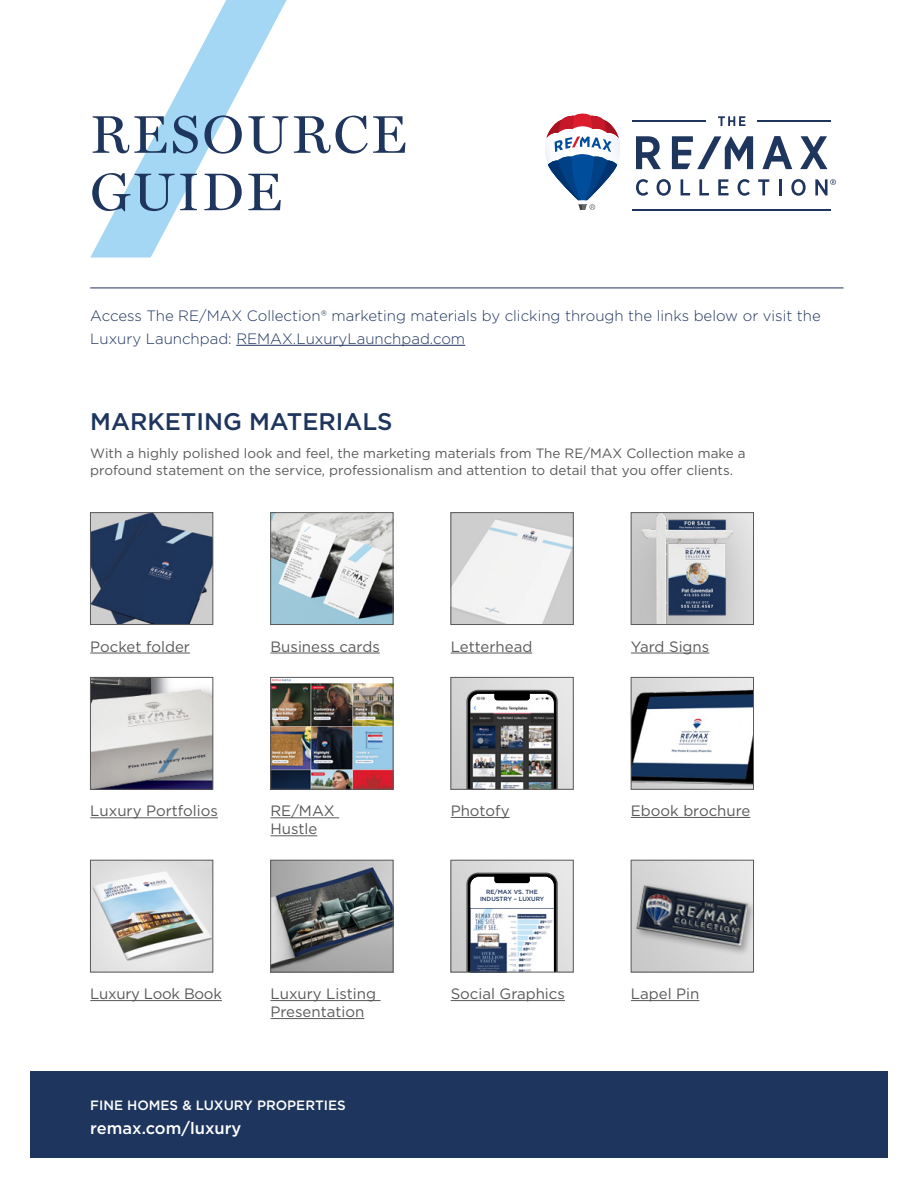
<style>
.page{position:relative;width:918px;height:1188px;background:#fff}
.page>*{position:absolute;margin:0;border:0;box-sizing:border-box;transform-origin:0 0}
.t1{font:53.4px/57.4px "Miller Display";letter-spacing:.05em;color:#1e355e}
.t2{font:500 24px "Gotham";color:#1e355e}
.t3{font:500 16.5px "Gotham";color:#fff}
.t4{font:15px/18px "Gotham";color:#595959}
.t5{font:300 15px/22.5px "Gotham";color:#1e355e}
.t6{font:15px "Gotham";letter-spacing:-.02em;color:#595959}
.t7{font:13.5px/16.5px "Gotham";color:#595959}
.t8{font:500 13.5px "Gotham";color:#fff}
.t9{font:500 6px/7.2px "Gotham";color:#1e355e;text-align:center}
</style>
<div class="page">
<div style="left:30px;top:1071px;width:858px;height:87px;background:#1e355e"></div>
<hr style="left:632px;top:209px;width:199px;height:2px;background:#1e355e">
<hr style="left:632px;top:120px;width:74px;height:2px;background:#1e355e">
<hr style="left:757px;top:120px;width:74px;height:2px;background:#1e355e">
<svg style="left:718px;top:116px;width:27px;height:10px"></svg>
<svg style="left:636px;top:136px;width:25px;height:33px"></svg>
<svg style="left:762px;top:136px;width:30px;height:33px"></svg>
<svg style="left:800px;top:136px;width:28px;height:33px"></svg>
<svg style="left:672px;top:136px;width:81px;height:33px"></svg>
<svg style="left:636px;top:179px;width:12px;height:17px"></svg>
<svg style="left:657px;top:179px;width:14px;height:17px"></svg>
<svg style="left:681px;top:179px;width:9px;height:16px"></svg>
<svg style="left:699px;top:179px;width:10px;height:16px"></svg>
<svg style="left:718px;top:179px;width:11px;height:16px"></svg>
<svg style="left:738px;top:179px;width:12px;height:17px"></svg>
<svg style="left:758px;top:179px;width:11px;height:16px"></svg>
<svg style="left:779px;top:179px;width:2px;height:16px"></svg>
<svg style="left:791px;top:179px;width:15px;height:17px"></svg>
<svg style="left:815px;top:179px;width:21px;height:16px"></svg>
<svg style="left:545px;top:113px;width:75px;height:97px"></svg>
<svg style="left:90px;top:0;width:197px;height:258px"></svg>
<img style="left:92px;top:514px;width:119px;height:109px">
<div style="left:90px;top:512px;width:123px;height:113px;border:1px solid #595959"></div>
<hr style="left:90px;top:653px;width:100px;height:1px;background:#595959">
<img style="left:272px;top:514px;width:119px;height:109px">
<div style="left:270px;top:512px;width:123px;height:113px;border:1px solid #595959"></div>
<hr style="left:270px;top:653px;width:110px;height:1px;background:#595959">
<img style="left:453px;top:514px;width:118px;height:109px">
<div style="left:451px;top:512px;width:122px;height:113px;border:1px solid #595959"></div>
<hr style="left:451px;top:653px;width:81px;height:1px;background:#595959">
<img style="left:92px;top:679px;width:119px;height:108px">
<div style="left:90px;top:677px;width:123px;height:112px;border:1px solid #595959"></div>
<hr style="left:90px;top:817px;width:128px;height:1px;background:#595959">
<img style="left:92px;top:862px;width:119px;height:108px">
<div style="left:90px;top:860px;width:123px;height:112px;border:1px solid #595959"></div>
<img style="left:272px;top:862px;width:119px;height:108px">
<div style="left:270px;top:860px;width:123px;height:112px;border:1px solid #595959"></div>
<div style="left:633px;top:882px;width:121px;height:74px;background:#000;opacity:.3"></div>
<img style="left:636px;top:885px;width:112px;height:62px">
<div style="left:631px;top:860px;width:123px;height:112px;border:1px solid #595959"></div>
<hr style="left:90px;top:1000px;width:132px;height:1px;background:#595959">
<hr style="left:270px;top:1000px;width:111px;height:1px;background:#595959">
<hr style="left:270px;top:1018px;width:94px;height:1px;background:#595959">
<hr style="left:631px;top:1000px;width:68px;height:1px;background:#595959">
<div style="left:631px;top:513px;width:123px;height:112px;background:#000;opacity:.2"></div>
<div style="left:631px;top:512px;width:123px;height:113px;border:1px solid #595959"></div>
<hr style="left:631px;top:653px;width:78px;height:1px;background:#595959">
<hr style="left:270px;top:817px;width:69px;height:1px;background:#595959">
<hr style="left:270px;top:835px;width:47px;height:1px;background:#595959">
<img style="left:272px;top:679px;width:119px;height:108px">
<div style="left:270px;top:677px;width:123px;height:112px;border:1px solid #595959"></div>
<hr style="left:90px;top:288px;width:754px;height:1px;background:#1e355e">
<hr style="left:236px;top:345px;width:229px;height:1px;background:#1e355e">
<hr style="left:451px;top:817px;width:59px;height:1px;background:#595959">
<img style="left:466px;top:690px;width:92px;height:97px">
<div style="left:451px;top:677px;width:122px;height:112px;border:1px solid #595959"></div>
<hr style="left:631px;top:817px;width:119px;height:1px;background:#595959">
<img style="left:633px;top:679px;width:119px;height:108px">
<div style="left:631px;top:677px;width:123px;height:112px;border:1px solid #595959"></div>
<hr style="left:451px;top:1000px;width:114px;height:1px;background:#595959">
<svg style="left:466px;top:873px;width:92px;height:97px"></svg>
<div style="left:451px;top:860px;width:122px;height:112px;border:1px solid #595959"></div>
<h1 class="t1" style="left:90px;top:106px;width:318px">RESOURCE<br>GUIDE</h1>
<p class="t5" style="left:90px;top:304px;width:732px">Access The RE/MAX Collection® marketing materials by clicking through the links below or visit the<br>Luxury Launchpad: REMAX.LuxuryLaunchpad.com</p>
<h2 class="t2" style="left:90px;top:406px;width:304px">MARKETING MATERIALS</h2>
<p class="t7" style="left:90px;top:445px;width:657px">With a highly polished look and feel, the marketing materials from The RE/MAX Collection make a profound statement on the service, professionalism and attention to detail that you offer clients.</p>
<p class="t4" style="left:90px;top:637px;width:101px">Pocket folder</p>
<p class="t4" style="left:270px;top:637px;width:111px">Business cards</p>
<p class="t4" style="left:451px;top:637px;width:83px">Letterhead</p>
<p class="t4" style="left:631px;top:637px;width:80px">Yard Signs</p>
<p class="t4" style="left:90px;top:802px;width:129px">Luxury Portfolios</p>
<p class="t4" style="left:270px;top:802px;width:66px">RE/MAX<br>Hustle</p>
<p class="t4" style="left:451px;top:801px;width:60px">Photofy</p>
<p class="t4" style="left:631px;top:801px;width:121px">Ebook brochure</p>
<p class="t9" style="left:480px;top:888px;width:66px">RE/MAX VS. THE<br>INDUSTRY – LUXURY</p>
<p class="t6" style="left:90px;top:984px;width:133px">Luxury Look Book</p>
<p class="t4" style="left:270px;top:984px;width:107px">Luxury Listing<br>Presentation</p>
<p class="t4" style="left:631px;top:984px;width:70px">Lapel Pin</p>
<p class="t4" style="left:451px;top:984px;width:116px">Social Graphics</p>
<p class="t8" style="left:90px;top:1096px;width:257px">FINE HOMES &amp; LUXURY PROPERTIES</p>
<p class="t3" style="left:90px;top:1117px;width:153px">remax.com/luxury</p>
</div>
